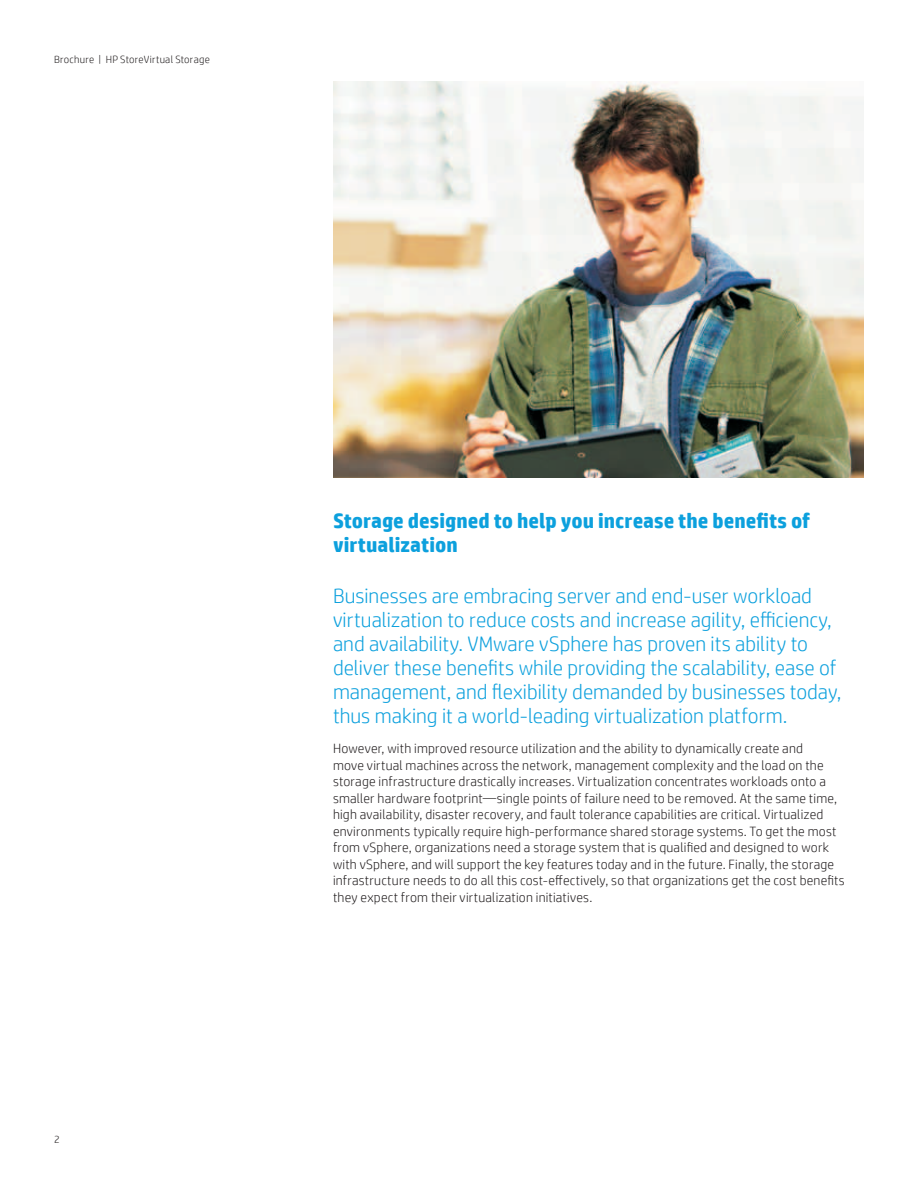
<style>
.page{position:relative;width:918px;height:1188px;background:#fff}
.page>*{position:absolute;margin:0;border:0;box-sizing:border-box;transform-origin:0 0}
.t1{font:300 21px/24px "HP Simplified";color:#0ca0dd}
.t2{font:700 21px/24px "HP Simplified";color:#0ca0dd}
.t3{font:300 13.5px/16.5px "HP Simplified";letter-spacing:.015em;color:#231f20}
.t4{font:300 10.5px "HP Simplified";letter-spacing:.025em;color:#231f20}
</style>
<div class="page">
<img style="left:333px;top:81px;width:531px;height:396px">
<p class="t4" style="left:54px;top:53px;width:157px">Brochure | HP StoreVirtual Storage</p>
<p class="t4" style="left:54px;top:1133px;width:7px">2</p>
<h1 class="t2" style="left:333px;top:509px;width:479px">Storage designed to help you increase the benefits of virtualization</h1>
<p class="t1" style="left:333px;top:584px;width:510px">Businesses are embracing server and end-user workload virtualization to reduce costs and increase agility, efficiency, and availability. VMware vSphere has proven its ability to deliver these benefits while providing the scalability, ease of management, and flexibility demanded by businesses today, thus making it a world-leading virtualization platform.</p>
<p class="t3" style="left:333px;top:740px;width:513px">However, with improved resource utilization and the ability to dynamically create and<br>move virtual machines across the network, management complexity and the load on the storage infrastructure drastically increases. Virtualization concentrates workloads onto a smaller hardware footprint—single points of failure need to be removed. At the same time, high availability, disaster recovery, and fault tolerance capabilities are critical. Virtualized environments typically require high-performance shared storage systems. To get the most from vSphere, organizations need a storage system that is qualified and designed to work with vSphere, and will support the key features today and in the future. Finally, the storage infrastructure needs to do all this cost-effectively, so that organizations get the cost benefits they expect from their virtualization initiatives.</p>
</div>
